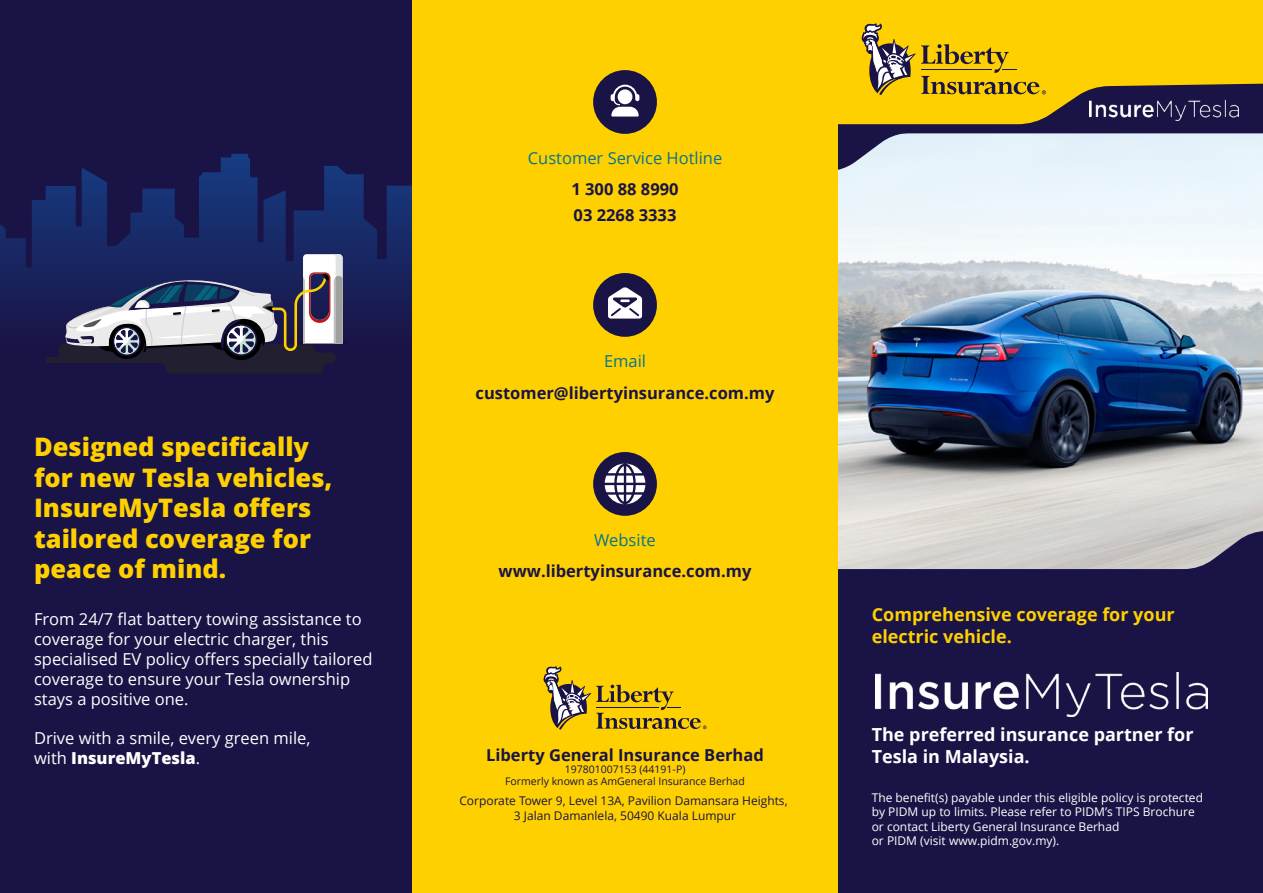
<style>
.page{position:relative;width:1263px;height:893px;background:#fff}
.page>*{position:absolute;margin:0;border:0;box-sizing:border-box;transform-origin:0 0}
.t1{font:800 25.5px/30.6px "Open Sans";color:#ffd000}
.t2{font:700 18px/21.6px "Open Sans";color:#fff}
.t3{font:700 18px/21.6px "Open Sans";color:#ffd000}
.t4{font:16.5px/19.8px "Open Sans";color:#fff}
.t5{font:700 16.5px/26.1px "Open Sans";color:#1a1446}
.t6{font:16.5px "Open Sans";color:#06748c}
.t7{font:12px/14.4px "Open Sans";color:#fff}
.t8{font:12px/15px "Open Sans";color:#1a1446;text-align:center}
.t9{font:10.5px/12px "Open Sans";color:#1a1446;text-align:center}
.s1{font-weight:800}
</style>
<div class="page">
<div style="left:0;top:0;width:412px;height:893px;background:#1a1446"></div>
<svg style="left:0;top:154px;width:412px;height:156px"></svg>
<hr style="left:299px;top:342px;width:47px;height:2px;background:#000">
<svg style="left:46px;top:254px;width:297px;height:120px"></svg>
<img style="left:838px;top:170px;width:425px;height:361px">
<div style="left:838px;top:0;width:425px;height:23px;background:#ffd000"></div>
<svg style="left:838px;top:23px;width:425px;height:147px;background:#c2ab4e"></svg>
<svg style="left:838px;top:531px;width:425px;height:362px;background:#2e2854"></svg>
<img style="left:875px;top:673px;width:333px;height:44px">
<div style="left:412px;top:0;width:426px;height:893px;background:#ffd000"></div>
<svg style="left:543px;top:666px;width:163px;height:64px"></svg>
<div style="left:593px;top:70px;width:64px;height:64px;background:#1a1446;border-radius:50%"></div>
<svg style="left:611px;top:85px;width:28px;height:32px"></svg>
<div style="left:593px;top:273px;width:64px;height:64px;background:#1a1446;border-radius:50%"></div>
<svg style="left:608px;top:287px;width:34px;height:32px"></svg>
<div style="left:593px;top:452px;width:64px;height:64px;background:#1a1446;border-radius:50%"></div>
<svg style="left:605px;top:464px;width:40px;height:40px"></svg>
<h1 class="t1" style="left:34px;top:430px;width:300px">Designed specifically for new Tesla vehicles,<br>InsureMyTesla offers tailored coverage for peace of mind.</h1>
<p class="t4" style="left:34px;top:609px;width:340px">From 24/7 flat battery towing assistance to coverage for your electric charger, this specialised EV policy offers specially tailored coverage to ensure your Tesla ownership stays a positive one.</p>
<p class="t4" style="left:34px;top:728px;width:278px">Drive with a smile, every green mile, with <span class="s1">InsureMyTesla</span>.</p>
<p class="t6" style="left:528px;top:147px;width:196px">Customer Service Hotline</p>
<p class="t5" style="left:571px;top:176px;width:109px">1 300 88 8990<br>03 2268 3333</p>
<p class="t6" style="left:604px;top:349px;width:44px">Email</p>
<p class="t5" style="left:476px;top:379px;width:300px">customer@libertyinsurance.com.my</p>
<p class="t6" style="left:594px;top:529px;width:63px">Website</p>
<p class="t5" style="left:499px;top:558px;width:254px">www.libertyinsurance.com.my</p>
<p class="t5" style="left:486px;top:741px;width:279px">Liberty General Insurance Berhad</p>
<p class="t9" style="left:505px;top:763px;width:241px">197801007153 (44191-P)<br>Formerly known as AmGeneral Insurance Berhad</p>
<p class="t8" style="left:459px;top:793px;width:330px">Corporate Tower 9, Level 13A, Pavilion Damansara Heights,<br>3 Jalan Damanlela, 50490 Kuala Lumpur</p>
<p class="t3" style="left:872px;top:603px;width:304px">Comprehensive coverage for your electric vehicle.</p>
<p class="t2" style="left:872px;top:723px;width:323px">The preferred insurance partner for<br>Tesla in Malaysia.</p>
<p class="t7" style="left:872px;top:790px;width:333px">The benefit(s) payable under this eligible policy is protected by PIDM up to limits. Please refer to PIDM’s TIPS Brochure or contact Liberty General Insurance Berhad<br>or PIDM (visit www.pidm.gov.my).</p>
</div>
